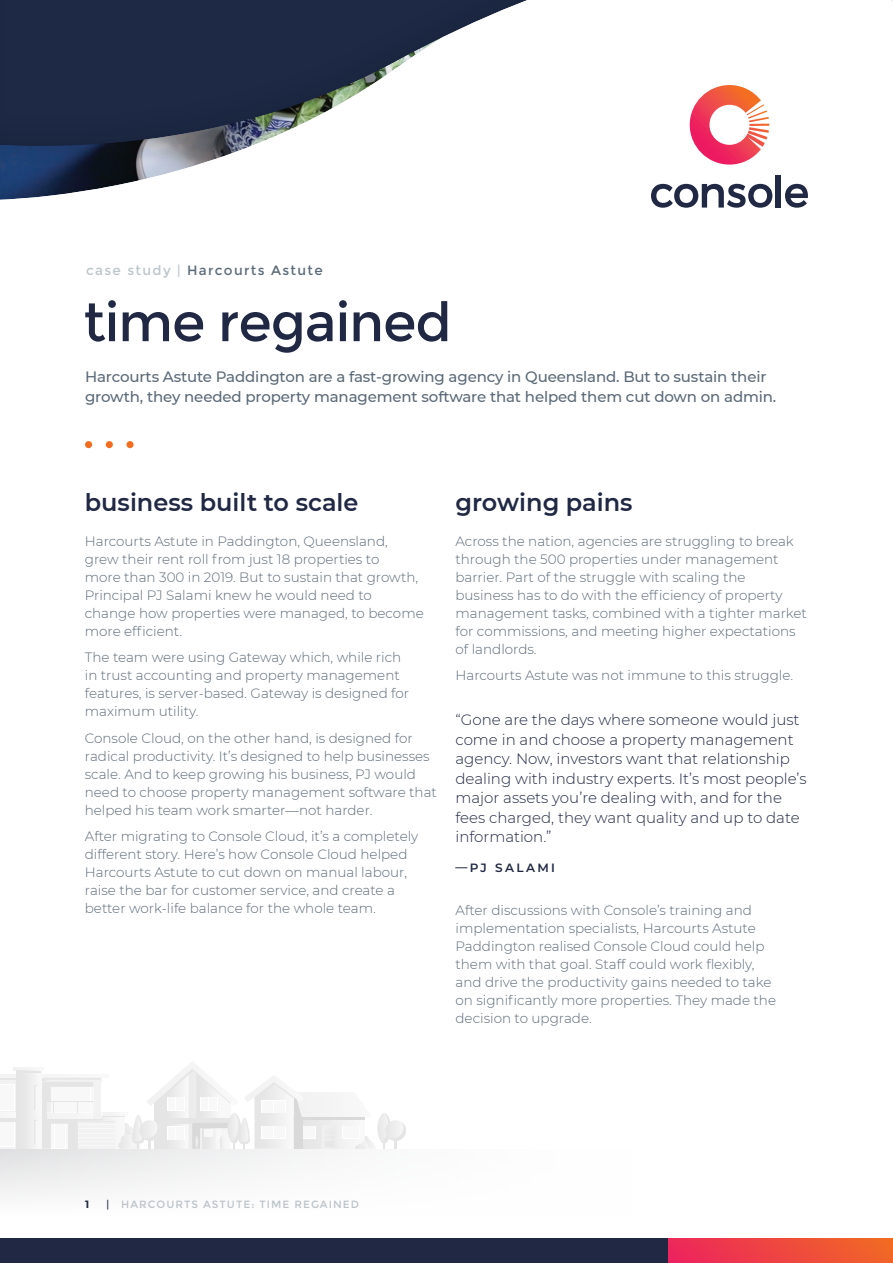
<style>
.page{position:relative;width:893px;height:1263px;background:#fff}
.page>*{position:absolute;margin:0;border:0;box-sizing:border-box;transform-origin:0 0}
.t1{font:54px "Montserrat";letter-spacing:-.02em;color:#202844}
.Heading{font:600 24px "Montserrat";color:#202844}
.Quote2{font:300 15px/19.5px "Montserrat";color:#202844}
.t2{font:500 15px/19.5px "Montserrat";letter-spacing:-.01em;color:#5b6a77}
.Body_Copy{font:300 13.5px/18px "Montserrat";color:#5b6a77}
.t3{font:13.5px "Montserrat";letter-spacing:.1em;color:#5c6b78}
.t4{font:600 12px "Montserrat";letter-spacing:.2em;color:#202844}
.t5{font:10.5px "Montserrat";letter-spacing:.1em;color:#bcc4c9}
.t6{font:700 10.5px "Montserrat";color:#202844}
.s1{color:#bcc6ca}
.s2{color:#202844}
</style>
<div class="page">
<svg style="left:0;top:148px;width:799px;height:58px"></svg>
<div style="left:0;top:0;width:893px;height:148px;background:#231f20;opacity:.2"></div>
<svg style="left:651px;top:184px;width:121px;height:24px"></svg>
<div style="left:776px;top:175px;width:5px;height:33px;background:#202844"></div>
<svg style="left:785px;top:184px;width:23px;height:24px"></svg>
<svg style="left:690px;top:85px;width:79px;height:80px"></svg>
<div style="left:85px;top:441px;width:7px;height:7px;background:#f16e20;border-radius:50%"></div>
<div style="left:106px;top:441px;width:7px;height:7px;background:#f16e20;border-radius:50%"></div>
<div style="left:126px;top:441px;width:8px;height:7px;background:#f16e20;border-radius:50%"></div>
<div style="left:0;top:1149px;width:692px;height:67px;background:linear-gradient(to right,#f1f1f2,#fff)"></div>
<svg style="left:0;top:1079px;width:17px;height:70px"></svg>
<div style="left:0;top:1112px;width:17px;height:6px;background:#f7f7f7"></div>
<svg style="left:0;top:1078px;width:17px;height:1px"></svg>
<div style="left:0;top:1084px;width:14px;height:26px;background:#fff"></div>
<div style="left:0;top:1085px;width:14px;height:25px;background:#f2f2f2"></div>
<div style="left:0;top:1121px;width:14px;height:25px;background:#f2f2f2"></div>
<hr style="left:0;top:1118px;width:17px;height:4px;background:#e5e5e5">
<hr style="left:0;top:1075px;width:109px;height:3px;background:#f3f3f3">
<svg style="left:14px;top:1068px;width:20px;height:3px"></svg>
<div style="left:17px;top:1071px;width:24px;height:78px;background:#e9e9e9"></div>
<hr style="left:17px;top:1071px;width:24px;height:2px;background:#ccc">
<svg style="left:34px;top:1062px;width:372px;height:87px"></svg>
<div style="left:0;top:1239px;width:668px;height:24px;background:#202844"></div>
<div style="left:668px;top:1239px;width:225px;height:24px;background:linear-gradient(to right,#ec245d,#f16825)"></div>
<p class="t3" style="left:86px;top:262px;width:238px"><span class="s1">case study |</span> Harcourts Astute</p>
<p class="t1" style="left:83px;top:291px;width:370px">time regained</p>
<p class="t2" style="left:85px;top:367px;width:693px">Harcourts Astute Paddington are a fast-growing agency in Queensland. But to sustain their growth, they needed property management software that helped them cut down on admin.</p>
<p class="Heading" style="left:85px;top:485px;width:275px">business built to scale</p>
<p class="Body_Copy" style="left:85px;top:531px;width:340px">Harcourts Astute in Paddington, Queensland, grew their rent roll from just 18 properties to<br>more than 300 in 2019. But to sustain that growth, Principal PJ Salami knew he would need to change how properties were managed, to become more efficient.</p>
<p class="Body_Copy" style="left:85px;top:648px;width:326px">The team were using Gateway which, while rich in trust accounting and property management features, is server-based. Gateway is designed for maximum utility.</p>
<p class="Body_Copy" style="left:85px;top:728px;width:354px">Console Cloud, on the other hand, is designed for radical productivity. It’s designed to help businesses scale. And to keep growing his business, PJ would need to choose property management software that helped his team work smarter—not harder.</p>
<p class="Body_Copy" style="left:85px;top:827px;width:335px">After migrating to Console Cloud, it’s a completely different story. Here’s how Console Cloud helped Harcourts Astute to cut down on manual labour, raise the bar for customer service, and create a better work-life balance for the whole team.</p>
<p class="Heading" style="left:455px;top:485px;width:179px">growing pains</p>
<p class="Body_Copy" style="left:455px;top:531px;width:353px">Across the nation, agencies are struggling to break through the 500 properties under management barrier. Part of the struggle with scaling the business has to do with the efficiency of property management tasks, combined with a tighter market for commissions, and meeting higher expectations of landlords.</p>
<p class="Body_Copy" style="left:455px;top:666px;width:339px">Harcourts Astute was not immune to this struggle.</p>
<p class="Quote2" style="left:455px;top:709px;width:353px">“Gone are the days where someone would just come in and choose a property management agency. Now, investors want that relationship dealing with industry experts. It’s most people’s major assets you’re dealing with, and for the fees charged, they want quality and up to date information.”</p>
<p class="t4" style="left:455px;top:859px;width:101px">—PJ SALAMI</p>
<p class="Body_Copy" style="left:455px;top:901px;width:322px">After discussions with Console’s training and implementation specialists, Harcourts Astute Paddington realised Console Cloud could help them with that goal. Staff could work flexibly, and drive the productivity gains needed to take on significantly more properties. They made the decision to upgrade.</p>
<p class="t6" style="left:85px;top:1197px;width:6px">1</p>
<p class="t5" style="left:106px;top:1199px;width:254px"><span class="s2">|</span> HARCOURTS ASTUTE: TIME REGAINED</p>
</div>
